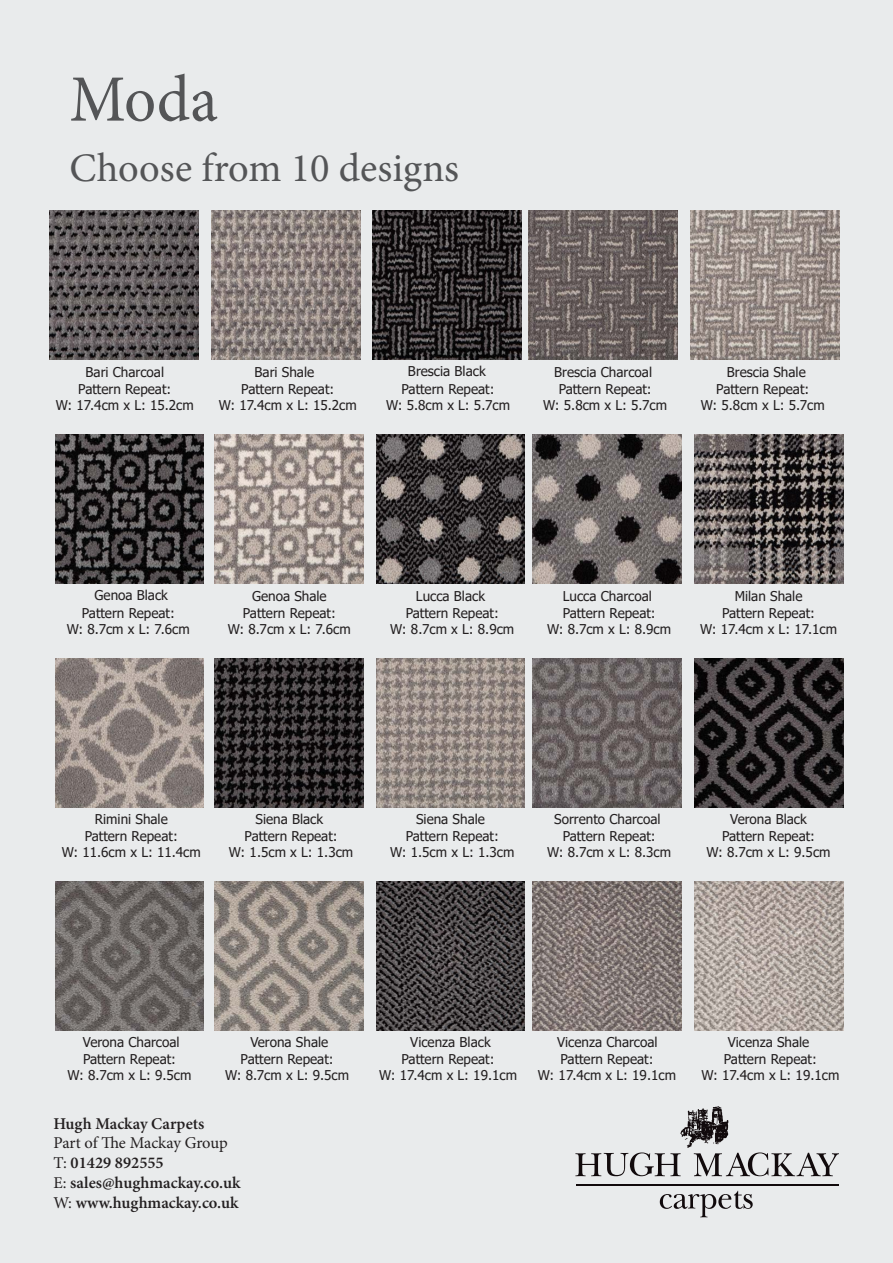
<style>
.page{position:relative;width:893px;height:1263px;background:#e9ebec}
.page>*{position:absolute;margin:0;border:0;box-sizing:border-box;transform-origin:0 0}
.t1{font:66.15px "Minion Pro";color:#545557;scale:.95 1}
.t2{font:40.5px "Minion Pro";color:#545557}
.t3{font:600 16.5px "Minion Pro";color:#231f20}
.t4{font:16.5px "Minion Pro";letter-spacing:-.01em;color:#231f20}
.t5{font:13.5px "Tahoma";color:#231f20}
.s1{font-weight:400}
</style>
<div class="page">
<svg style="left:660px;top:1191px;width:93px;height:26px"></svg>
<hr style="left:576px;top:1184px;width:263px;height:2px;background:#110a0c">
<svg style="left:575px;top:1106px;width:264px;height:70px"></svg>
<img style="left:50px;top:211px;width:149px;height:149px">
<img style="left:212px;top:211px;width:148px;height:149px">
<img style="left:372px;top:211px;width:149px;height:149px">
<img style="left:529px;top:211px;width:148px;height:149px">
<img style="left:690px;top:211px;width:149px;height:149px">
<img style="left:55px;top:435px;width:149px;height:148px">
<img style="left:214px;top:435px;width:149px;height:148px">
<img style="left:376px;top:435px;width:149px;height:148px">
<img style="left:533px;top:435px;width:148px;height:148px">
<img style="left:694px;top:435px;width:149px;height:148px">
<img style="left:55px;top:658px;width:149px;height:149px">
<img style="left:214px;top:658px;width:149px;height:149px">
<img style="left:376px;top:658px;width:149px;height:149px">
<img style="left:533px;top:658px;width:148px;height:149px">
<img style="left:694px;top:658px;width:149px;height:149px">
<img style="left:55px;top:881px;width:149px;height:149px">
<img style="left:214px;top:881px;width:149px;height:149px">
<img style="left:376px;top:881px;width:149px;height:149px">
<img style="left:533px;top:881px;width:148px;height:149px">
<img style="left:694px;top:881px;width:149px;height:149px">
<p class="t1" style="left:70px;top:55px;width:158px">Moda</p>
<p class="t2" style="left:70px;top:141px;width:391px">Choose from 10 designs</p>
<p class="t5" style="left:86px;top:363px;width:80px">Bari Charcoal</p>
<p class="t5" style="left:255px;top:363px;width:61px">Bari Shale</p>
<p class="t5" style="left:408px;top:362px;width:79px">Brescia Black</p>
<p class="t5" style="left:554px;top:363px;width:99px">Brescia Charcoal</p>
<p class="t5" style="left:727px;top:363px;width:80px">Brescia Shale</p>
<p class="t5" style="left:78px;top:380px;width:95px">Pattern Repeat:</p>
<p class="t5" style="left:56px;top:396px;width:140px">W: 17.4cm x L: 15.2cm</p>
<p class="t5" style="left:241px;top:380px;width:95px">Pattern Repeat:</p>
<p class="t5" style="left:219px;top:396px;width:140px">W: 17.4cm x L: 15.2cm</p>
<p class="t5" style="left:401px;top:380px;width:95px">Pattern Repeat:</p>
<p class="t5" style="left:386px;top:396px;width:125px">W: 5.8cm x L: 5.7cm</p>
<p class="t5" style="left:559px;top:380px;width:95px">Pattern Repeat:</p>
<p class="t5" style="left:543px;top:396px;width:125px">W: 5.8cm x L: 5.7cm</p>
<p class="t5" style="left:716px;top:380px;width:95px">Pattern Repeat:</p>
<p class="t5" style="left:701px;top:396px;width:125px">W: 5.8cm x L: 5.7cm</p>
<p class="t5" style="left:95px;top:586px;width:75px">Genoa Black</p>
<p class="t5" style="left:252px;top:587px;width:76px">Genoa Shale</p>
<p class="t5" style="left:416px;top:587px;width:71px">Lucca Black</p>
<p class="t5" style="left:563px;top:587px;width:91px">Lucca Charcoal</p>
<p class="t5" style="left:735px;top:587px;width:69px">Milan Shale</p>
<p class="t5" style="left:82px;top:604px;width:95px">Pattern Repeat:</p>
<p class="t5" style="left:67px;top:620px;width:124px">W: 8.7cm x L: 7.6cm</p>
<p class="t5" style="left:243px;top:604px;width:95px">Pattern Repeat:</p>
<p class="t5" style="left:228px;top:620px;width:124px">W: 8.7cm x L: 7.6cm</p>
<p class="t5" style="left:406px;top:604px;width:95px">Pattern Repeat:</p>
<p class="t5" style="left:390px;top:620px;width:125px">W: 8.7cm x L: 8.9cm</p>
<p class="t5" style="left:563px;top:604px;width:95px">Pattern Repeat:</p>
<p class="t5" style="left:547px;top:620px;width:125px">W: 8.7cm x L: 8.9cm</p>
<p class="t5" style="left:722px;top:604px;width:95px">Pattern Repeat:</p>
<p class="t5" style="left:700px;top:620px;width:139px">W: 17.4cm x L: 17.1cm</p>
<p class="t5" style="left:95px;top:810px;width:75px">Rimini Shale</p>
<p class="t5" style="left:255px;top:810px;width:69px">Siena Black</p>
<p class="t5" style="left:416px;top:810px;width:70px">Siena Shale</p>
<p class="t5" style="left:554px;top:810px;width:108px">Sorrento Charcoal</p>
<p class="t5" style="left:730px;top:810px;width:78px">Verona Black</p>
<p class="t5" style="left:85px;top:827px;width:95px">Pattern Repeat:</p>
<p class="t5" style="left:62px;top:843px;width:141px">W: 11.6cm x L: 11.4cm</p>
<p class="t5" style="left:245px;top:827px;width:95px">Pattern Repeat:</p>
<p class="t5" style="left:229px;top:843px;width:126px">W: 1.5cm x L: 1.3cm</p>
<p class="t5" style="left:406px;top:827px;width:95px">Pattern Repeat:</p>
<p class="t5" style="left:390px;top:843px;width:126px">W: 1.5cm x L: 1.3cm</p>
<p class="t5" style="left:563px;top:827px;width:95px">Pattern Repeat:</p>
<p class="t5" style="left:547px;top:843px;width:125px">W: 8.7cm x L: 8.3cm</p>
<p class="t5" style="left:722px;top:827px;width:95px">Pattern Repeat:</p>
<p class="t5" style="left:707px;top:843px;width:125px">W: 8.7cm x L: 9.5cm</p>
<p class="t5" style="left:83px;top:1033px;width:98px">Verona Charcoal</p>
<p class="t5" style="left:250px;top:1033px;width:79px">Verona Shale</p>
<p class="t5" style="left:410px;top:1033px;width:82px">Vicenza Black</p>
<p class="t5" style="left:557px;top:1033px;width:102px">Vicenza Charcoal</p>
<p class="t5" style="left:728px;top:1033px;width:83px">Vicenza Shale</p>
<p class="t5" style="left:83px;top:1050px;width:95px">Pattern Repeat:</p>
<p class="t5" style="left:68px;top:1066px;width:125px">W: 8.7cm x L: 9.5cm</p>
<p class="t5" style="left:241px;top:1050px;width:95px">Pattern Repeat:</p>
<p class="t5" style="left:225px;top:1066px;width:125px">W: 8.7cm x L: 9.5cm</p>
<p class="t3" style="left:53px;top:1112px;width:152px">Hugh Mackay Carpets</p>
<p class="t4" style="left:53px;top:1132px;width:176px">Part of The Mackay Group</p>
<p class="t3" style="left:53px;top:1151px;width:112px"><span class="s1">T:</span> 01429 892555</p>
<p class="t3" style="left:53px;top:1171px;width:189px"><span class="s1">E:</span> sales@hughmackay.co.uk</p>
<p class="t3" style="left:53px;top:1191px;width:187px"><span class="s1">W:</span> www.hughmackay.co.uk</p>
<p class="t5" style="left:401px;top:1050px;width:95px">Pattern Repeat:</p>
<p class="t5" style="left:379px;top:1066px;width:140px">W: 17.4cm x L: 19.1cm</p>
<p class="t5" style="left:560px;top:1050px;width:95px">Pattern Repeat:</p>
<p class="t5" style="left:538px;top:1066px;width:140px">W: 17.4cm x L: 19.1cm</p>
<p class="t5" style="left:724px;top:1050px;width:95px">Pattern Repeat:</p>
<p class="t5" style="left:701px;top:1066px;width:140px">W: 17.4cm x L: 19.1cm</p>
</div>
